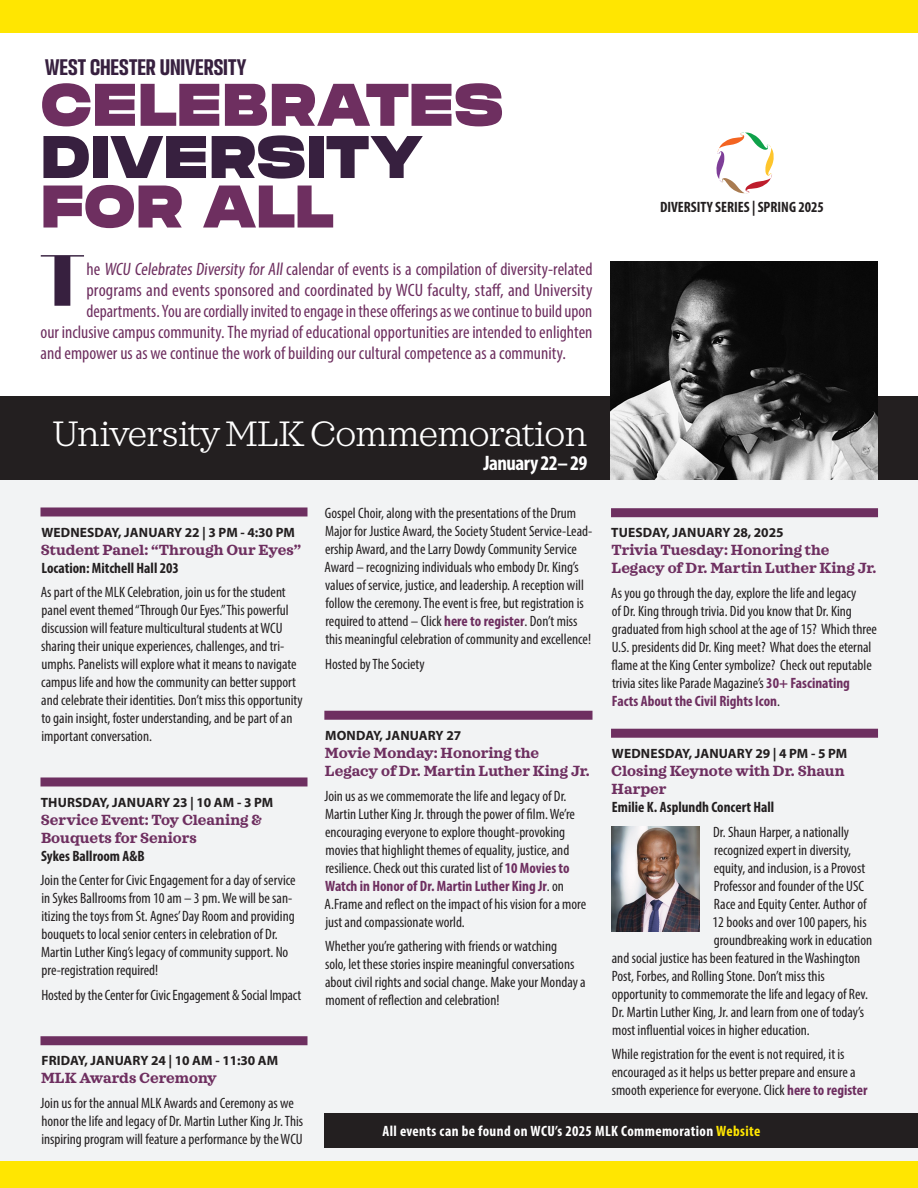
<style>
.page{position:relative;width:918px;height:1188px;background:#fff}
.page>*{position:absolute;margin:0;border:0;box-sizing:border-box;transform-origin:0 0}
.Body_text{font:900 72.3px "Quiche Display";color:#37203f}
.Sub_1{font:60px/49.5px "Phonk";letter-spacing:.01em;color:#37203f;scale:.9 1}
.Sub_1-2{font:60px "Phonk";letter-spacing:.015em;color:#6e2f60;scale:.9 1}
.New__Description_Body_text{font:300 36px "Sagona";letter-spacing:-.025em;color:#fff}
.Sub_1-3{font:600 22.5px "Versus";letter-spacing:.005em;color:#37203f;scale:.9 1}
.New__Description_Body_text-2{font:700 condensed 21px "Myriad Pro";letter-spacing:-.025em;color:#fff}
.Body_text-2{font:condensed 18px "Myriad Pro";color:#6e2f60}
.New__Description_Body_text-3{font:condensed 15px/18px "Myriad Pro";color:#231f20}
.NEW-Event_Title_no_line_above{font:700 15px/18px "Sagona";color:#6e2f60}
.New-Body_Text{font:700 condensed 15px "Myriad Pro";letter-spacing:.025em;color:#fff}
.Location{font:700 condensed 15px "Myriad Pro";color:#231f20}
.New-Date{font:700 condensed 15px "Myriad Pro";color:#231f20}
.New__Description_Body_text-4{font:700 condensed 15px "Myriad Pro";color:#231f20}
.Rule_Above-time{font:700 13.5px "Myriad Pro";letter-spacing:.01em;color:#231f20}
.s1{color:#6e2f60}
.s2{font-weight:700;color:#6e2f60}
.s3{color:#ffe601}
</style>
<div class="page">
<div style="left:0;top:417px;width:918px;height:771px;background:#f2f3f4"></div>
<div style="left:0;top:1161px;width:918px;height:27px;background:#ffe601"></div>
<svg style="left:716px;top:132px;width:58px;height:62px"></svg>
<div style="left:40px;top:507px;width:268px;height:9px;background:#6e2f60"></div>
<div style="left:40px;top:777px;width:268px;height:9px;background:#6e2f60"></div>
<div style="left:40px;top:1036px;width:268px;height:9px;background:#6e2f60"></div>
<div style="left:611px;top:508px;width:267px;height:9px;background:#6e2f60"></div>
<div style="left:611px;top:729px;width:267px;height:9px;background:#6e2f60"></div>
<img style="left:611px;top:826px;width:89px;height:105px">
<div style="left:0;top:0;width:918px;height:32px;background:#ffe601"></div>
<div style="left:324px;top:711px;width:268px;height:9px;background:#6e2f60"></div>
<div style="left:0;top:397px;width:918px;height:83px;background:#231f20"></div>
<img style="left:610px;top:261px;width:268px;height:219px">
<div style="left:324px;top:1113px;width:594px;height:34px;background:#231f20"></div>
<p class="Sub_1-3" style="left:45px;top:51px;width:225px">WEST CHESTER UNIVERSITY</p>
<p class="Sub_1-2" style="left:41px;top:63px;width:516px">CELEBRATES</p>
<p class="Sub_1" style="left:41px;top:130px;width:426px">DIVERSITY<br><span class="s1">FOR ALL</span></p>
<p class="Body_text" style="left:40px;top:236px;width:45px">T</p>
<p class="Body_text-2" style="left:86px;top:258px;width:508px">he WCU Celebrates Diversity for All calendar of events is a compilation of diversity-related</p>
<p class="Body_text-2" style="left:86px;top:279px;width:508px">programs and events sponsored and coordinated by WCU faculty, staff, and University</p>
<p class="Body_text-2" style="left:86px;top:300px;width:507px">departments. You are cordially invited to engage in these offerings as we continue to build upon</p>
<p class="Body_text-2" style="left:40px;top:321px;width:554px">our inclusive campus community. The myriad of educational opportunities are intended to enlighten</p>
<p class="Body_text-2" style="left:40px;top:342px;width:527px">and empower us as we continue the work of building our cultural competence as a community.</p>
<p class="New__Description_Body_text" style="left:53px;top:413px;width:536px">University MLK Commemoration</p>
<p class="New__Description_Body_text-2" style="left:483px;top:450px;width:106px">January 22– 29</p>
<p class="New-Date" style="left:660px;top:198px;width:166px">DIVERSITY SERIES | SPRING 2025</p>
<p class="Rule_Above-time" style="left:41px;top:523px;width:255px">WEDNESDAY, JANUARY 22 | 3 PM - 4:30 PM</p>
<p class="NEW-Event_Title_no_line_above" style="left:41px;top:541px;width:262px">Student Panel: “Through Our Eyes”</p>
<p class="New__Description_Body_text-4" style="left:41px;top:558px;width:139px">Location: Mitchell Hall 203</p>
<p class="New__Description_Body_text-3" style="left:41px;top:583px;width:264px">As part of the MLK Celebration, join us for the student panel event themed “Through Our Eyes.” This powerful discussion will feature multicultural students at WCU sharing their unique experiences, challenges, and tri&shy;umphs. Panelists will explore what it means to navigate campus life and how the community can better support and celebrate their identities. Don’t miss this opportunity to gain insight, foster understanding, and be part of an important conversation.</p>
<p class="Rule_Above-time" style="left:41px;top:793px;width:234px">THURSDAY, JANUARY 23 | 10 AM - 3 PM</p>
<p class="NEW-Event_Title_no_line_above" style="left:41px;top:811px;width:222px">Service Event: Toy Cleaning &amp;<br>Bouquets for Seniors</p>
<p class="Location" style="left:41px;top:846px;width:105px">Sykes Ballroom A&amp;B</p>
<p class="New__Description_Body_text-3" style="left:41px;top:871px;width:257px">Join the Center for Civic Engagement for a day of service in Sykes Ballrooms from 10 am – 3 pm. We will be san&shy;itizing the toys from St. Agnes’ Day Room and providing bouquets to local senior centers in celebration of Dr.<br>Martin Luther King’s legacy of community support. No pre-registration required!</p>
<p class="New__Description_Body_text-3" style="left:41px;top:986px;width:261px">Hosted by the Center for Civic Engagement &amp; Social Impact</p>
<p class="Rule_Above-time" style="left:42px;top:1052px;width:238px">FRIDAY, JANUARY 24 | 10 AM - 11:30 AM</p>
<p class="NEW-Event_Title_no_line_above" style="left:41px;top:1069px;width:177px">MLK Awards Ceremony</p>
<p class="New__Description_Body_text-3" style="left:41px;top:1094px;width:264px">Join us for the annual MLK Awards and Ceremony as we honor the life and legacy of Dr. Martin Luther King Jr. This inspiring program will feature a performance by the WCU</p>
<p class="New__Description_Body_text-3" style="left:325px;top:504px;width:269px">Gospel Choir, along with the presentations of the Drum Major for Justice Award, the Society Student Service-Lead&shy;ership Award, and the Larry Dowdy Community Service Award – recognizing individuals who embody Dr. King’s values of service, justice, and leadership. A reception will follow the ceremony. The event is free, but registration is required to attend – Click <span class="s2">here to register</span>. Don’t miss this meaningful celebration of community and excellence!</p>
<p class="New__Description_Body_text-3" style="left:325px;top:655px;width:101px">Hosted by The Society</p>
<p class="Rule_Above-time" style="left:325px;top:727px;width:138px">MONDAY, JANUARY 27</p>
<p class="NEW-Event_Title_no_line_above" style="left:325px;top:744px;width:266px">Movie Monday: Honoring the<br>Legacy of Dr. Martin Luther King Jr.</p>
<p class="New__Description_Body_text-3" style="left:324px;top:787px;width:263px">Join us as we commemorate the life and legacy of Dr.<br>Martin Luther King Jr. through the power of film. We’re encouraging everyone to explore thought-provoking movies that highlight themes of equality, justice, and resilience. Check out this curated list of <span class="s2">10 Movies to Watch in Honor of Dr. Martin Luther King Jr</span>. on A.Frame and reflect on the impact of his vision for a more just and compassionate world.</p>
<p class="New__Description_Body_text-3" style="left:325px;top:937px;width:262px">Whether you’re gathering with friends or watching<br>solo, let these stories inspire meaningful conversations about civil rights and social change. Make your Monday a moment of reflection and celebration!</p>
<p class="Rule_Above-time" style="left:611px;top:524px;width:174px">TUESDAY, JANUARY 28, 2025</p>
<p class="NEW-Event_Title_no_line_above" style="left:611px;top:541px;width:267px">Trivia Tuesday: Honoring the<br>Legacy of Dr. Martin Luther King Jr.</p>
<p class="New__Description_Body_text-3" style="left:611px;top:584px;width:267px">As you go through the day, explore the life and legacy<br>of Dr. King through trivia. Did you know that Dr. King graduated from high school at the age of 15? Which three U.S. presidents did Dr. King meet? What does the eternal flame at the King Center symbolize? Check out reputable trivia sites like Parade Magazine’s <span class="s2">30+ Fascinating Facts About the Civil Rights Icon</span>.</p>
<p class="Rule_Above-time" style="left:612px;top:745px;width:237px">WEDNESDAY, JANUARY 29 | 4 PM - 5 PM</p>
<p class="NEW-Event_Title_no_line_above" style="left:611px;top:762px;width:235px">Closing Keynote with Dr. Shaun<br>Harper</p>
<p class="Location" style="left:612px;top:798px;width:164px">Emilie K. Asplundh Concert Hall</p>
<p class="New__Description_Body_text-3" style="left:713px;top:823px;width:138px">Dr. Shaun Harper, a nationally</p>
<p class="New__Description_Body_text-3" style="left:714px;top:841px;width:139px">recognized expert in diversity,</p>
<p class="New__Description_Body_text-3" style="left:714px;top:859px;width:153px">equity, and inclusion, is a Provost</p>
<p class="New__Description_Body_text-3" style="left:714px;top:877px;width:152px">Professor and founder of the USC</p>
<p class="New__Description_Body_text-3" style="left:714px;top:895px;width:154px">Race and Equity Center. Author of</p>
<p class="New__Description_Body_text-3" style="left:712px;top:913px;width:156px">12 books and over 100 papers, his</p>
<p class="New__Description_Body_text-3" style="left:714px;top:931px;width:160px">groundbreaking work in education</p>
<p class="New__Description_Body_text-3" style="left:612px;top:949px;width:250px">and social justice has been featured in the Washington</p>
<p class="New__Description_Body_text-3" style="left:612px;top:967px;width:214px">Post, Forbes, and Rolling Stone. Don’t miss this</p>
<p class="New__Description_Body_text-3" style="left:612px;top:985px;width:258px">opportunity to commemorate the life and legacy of Rev.</p>
<p class="New__Description_Body_text-3" style="left:612px;top:1003px;width:254px">Dr. Martin Luther King, Jr. and learn from one of today’s</p>
<p class="New__Description_Body_text-3" style="left:612px;top:1021px;width:199px">most influential voices in higher education.</p>
<p class="New__Description_Body_text-3" style="left:612px;top:1045px;width:257px">While registration for the event is not required, it is encouraged as it helps us better prepare and ensure a smooth experience for everyone. Click <span class="s2">here to register</span></p>
<p class="New-Body_Text" style="left:382px;top:1122px;width:379px">All events can be found on WCU’s 2025 MLK Commemoration <span class="s3">Website</span></p>
</div>
